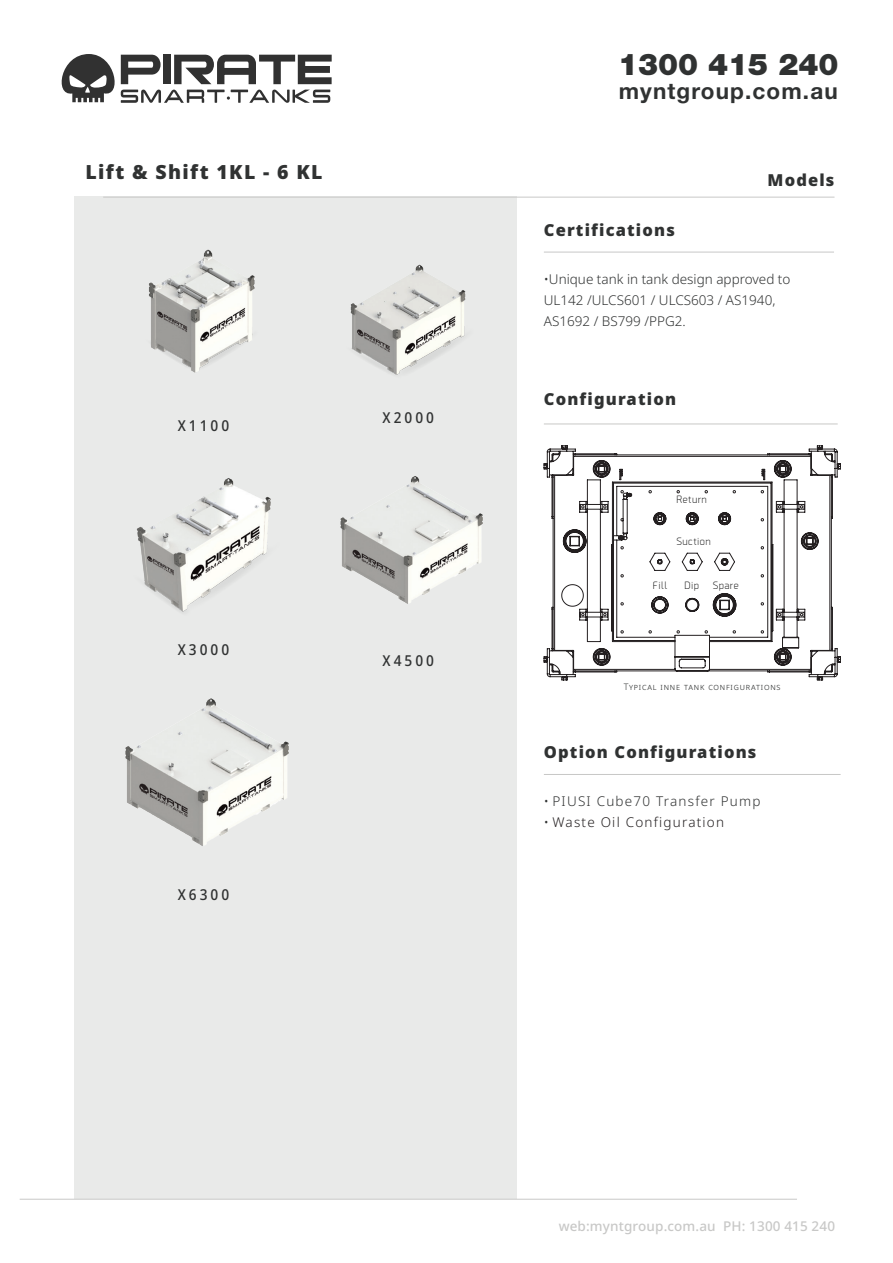
<style>
.page{position:relative;width:893px;height:1263px;background:#fff}
.page>*{position:absolute;margin:0;border:0;box-sizing:border-box;transform-origin:0 0}
.t1{font:900 30px "Helvetica Neue LT Std";color:#303232}
.t2{font:700 22.5px "Helvetica Neue LT Std";letter-spacing:.05em;color:#303232}
.t3{font:900 19.5px "Noto Sans";letter-spacing:.07em;color:#303232}
.Headings_2021{font:900 16.5px "Noto Sans";letter-spacing:.07em;color:#303232}
.t4{font:500 semi-condensed 15px "Noto Sans";letter-spacing:.2em;color:#303232}
.t5{font:300 13.5px/21px "Noto Sans";color:#303232}
.t6{font:500 13.5px "Noto Sans";letter-spacing:.01em;color:#c8c8c7}
.t7{font:300 13.5px "Noto Sans";letter-spacing:.09em;color:#303232}
.t8{font:300 13.5px "Noto Sans";letter-spacing:.09em;color:#231f20}
.t9{font:10.5px "Borda Regular 9";letter-spacing:.04em;color:#191919}
.t10{font:300 9px "Noto Sans";letter-spacing:.09em;color:#303232}
.s1{color:#303232}
</style>
<div class="page">
<div style="left:74px;top:197px;width:443px;height:1002px;background:#e9eae9"></div>
<svg style="left:62px;top:54px;width:270px;height:49px"></svg>
<hr style="left:103px;top:197px;width:731px;height:1px;background:#c8c8c7">
<hr style="left:20px;top:1199px;width:777px;height:1px;background:#c8c8c7">
<hr style="left:544px;top:252px;width:290px;height:1px;background:#c8c8c7">
<hr style="left:544px;top:774px;width:297px;height:1px;background:#c8c8c7">
<hr style="left:544px;top:424px;width:294px;height:1px;background:#c8c8c7">
<img style="left:340px;top:476px;width:143px;height:128px">
<img style="left:149px;top:249px;width:106px;height:124px">
<img style="left:125px;top:698px;width:164px;height:148px">
<img style="left:350px;top:264px;width:116px;height:111px">
<svg style="left:544px;top:445px;width:297px;height:235px"></svg>
<img style="left:136px;top:478px;width:135px;height:134px">
<p class="t3" style="left:86px;top:157px;width:238px">Lift &amp; Shift 1KL - 6 KL</p>
<p class="t4" style="left:178px;top:415px;width:53px">X1100</p>
<p class="t4" style="left:178px;top:639px;width:53px">X3000</p>
<p class="t4" style="left:178px;top:884px;width:53px">X6300</p>
<p class="t4" style="left:383px;top:407px;width:53px">X2000</p>
<p class="t4" style="left:383px;top:650px;width:53px">X4500</p>
<p class="t1" style="left:618px;top:46px;width:222px">1300 415 240</p>
<p class="t2" style="left:619px;top:77px;width:220px">myntgroup.com.au</p>
<p class="Headings_2021" style="left:544px;top:218px;width:133px">Certifications</p>
<p class="Headings_2021" style="left:768px;top:168px;width:68px">Models</p>
<p class="t5" style="left:544px;top:269px;width:248px">•Unique tank in tank design approved to<br>UL142 /ULCS601 / ULCS603 / AS1940,<br>AS1692 / BS799 /PPG2.</p>
<p class="Headings_2021" style="left:544px;top:386px;width:134px">Configuration</p>
<p class="t9" style="left:676px;top:493px;width:32px">Return</p>
<p class="t9" style="left:676px;top:534px;width:36px">Suction</p>
<p class="t9" style="left:652px;top:578px;width:16px">Fill</p>
<p class="t9" style="left:684px;top:578px;width:16px">Dip</p>
<p class="t9" style="left:713px;top:578px;width:28px">Spare</p>
<p class="t10" style="left:624px;top:680px;width:158px">Typical inne tank configurations</p>
<p class="Headings_2021" style="left:544px;top:740px;width:214px">Option Configurations</p>
<p class="t7" style="left:544px;top:792px;width:218px">• PIUSI Cube70 Transfer Pump</p>
<p class="t8" style="left:544px;top:813px;width:182px"><span class="s1">•</span> Waste Oil Configuration</p>
<p class="t6" style="left:559px;top:1216px;width:278px">web:myntgroup.com.au PH: 1300 415 240</p>
</div>
